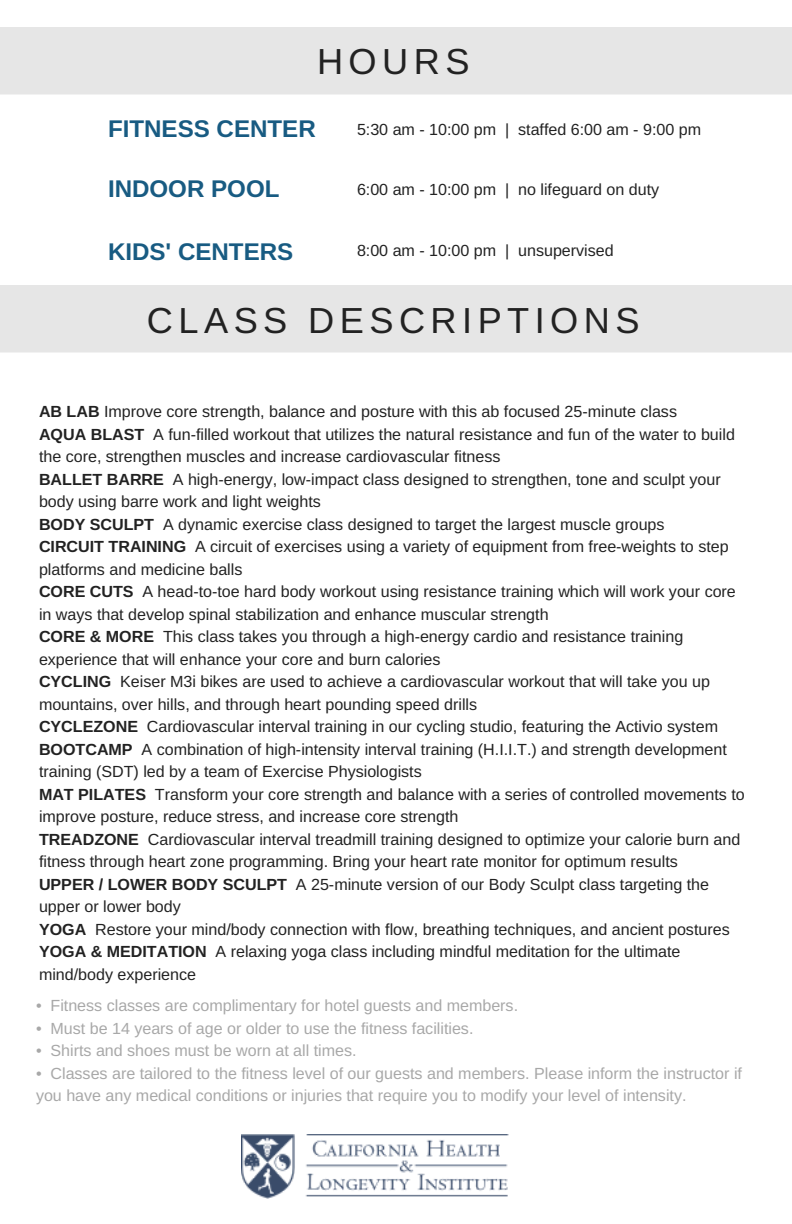
<style>
.page{position:relative;width:792px;height:1224px;background:#fff}
.page>*{position:absolute;margin:0;border:0;box-sizing:border-box;transform-origin:0 0}
.t1{font:36.2px "Arimo";letter-spacing:.15em;color:#222}
.t2{font:700 24.2px "Arimo";color:#185b82}
.t3{font:16px/22.4px "Arimo";color:#222}
.t4{font:16px/22.4px "Arimo";color:#a8a8a8}
.s1{font-weight:700}
</style>
<div class="page">
<div style="left:0;top:27px;width:792px;height:67px;background:#e6e6e6"></div>
<div style="left:0;top:285px;width:792px;height:67px;background:#e6e6e6"></div>
<img style="left:242px;top:1134px;width:266px;height:64px">
<h1 class="t1" style="left:317px;top:41px;width:154px">HOURS</h1>
<h2 class="t2" style="left:108px;top:115px;width:209px">FITNESS CENTER</h2>
<p class="t3" style="left:357px;top:118px;width:346px">5:30 am - 10:00 pm | staffed 6:00 am - 9:00 pm</p>
<h2 class="t2" style="left:108px;top:175px;width:173px">INDOOR POOL</h2>
<p class="t3" style="left:357px;top:178px;width:304px">6:00 am - 10:00 pm | no lifeguard on duty</p>
<h2 class="t2" style="left:108px;top:238px;width:187px">KIDS' CENTERS</h2>
<p class="t3" style="left:357px;top:240px;width:258px">8:00 am - 10:00 pm | unsupervised</p>
<h1 class="t1" style="left:147px;top:300px;width:494px">CLASS DESCRIPTIONS</h1>
<p class="t3" style="left:39px;top:400px;width:707px"><span class="s1">AB LAB</span> Improve core strength, balance and posture with this ab focused 25-minute class<br><span class="s1">AQUA BLAST</span> A fun-filled workout that utilizes the natural resistance and fun of the water to build the core, strengthen muscles and increase cardiovascular fitness<br><span class="s1">BALLET BARRE</span> A high-energy, low-impact class designed to strengthen, tone and sculpt your body using barre work and light weights<br><span class="s1">BODY SCULPT</span> A dynamic exercise class designed to target the largest muscle groups<br><span class="s1">CIRCUIT TRAINING</span> A circuit of exercises using a variety of equipment from free-weights to step platforms and medicine balls<br><span class="s1">CORE CUTS</span> A head-to-toe hard body workout using resistance training which will work your core in ways that develop spinal stabilization and enhance muscular strength<br><span class="s1">CORE &amp; MORE</span> This class takes you through a high-energy cardio and resistance training experience that will enhance your core and burn calories<br><span class="s1">CYCLING</span> Keiser M3i bikes are used to achieve a cardiovascular workout that will take you up mountains, over hills, and through heart pounding speed drills<br><span class="s1">CYCLEZONE</span> Cardiovascular interval training in our cycling studio, featuring the Activio system <span class="s1">BOOTCAMP</span> A combination of high-intensity interval training (H.I.I.T.) and strength development training (SDT) led by a team of Exercise Physiologists<br><span class="s1">MAT PILATES</span> Transform your core strength and balance with a series of controlled movements to improve posture, reduce stress, and increase core strength<br><span class="s1">TREADZONE</span> Cardiovascular interval treadmill training designed to optimize your calorie burn and fitness through heart zone programming. Bring your heart rate monitor for optimum results<br><span class="s1">UPPER / LOWER BODY SCULPT</span> A 25-minute version of our Body Sculpt class targeting the upper or lower body<br><span class="s1">YOGA</span> Restore your mind/body connection with flow, breathing techniques, and ancient postures <span class="s1">YOGA &amp; MEDITATION</span> A relaxing yoga class including mindful meditation for the ultimate mind/body experience</p>
<p class="t4" style="left:36px;top:994px;width:484px">• Fitness classes are complimentary for hotel guests and members.</p>
<p class="t4" style="left:36px;top:1017px;width:439px">• Must be 14 years of age or older to use the fitness facilities.</p>
<p class="t4" style="left:36px;top:1039px;width:322px">• Shirts and shoes must be worn at all times.</p>
<p class="t4" style="left:36px;top:1062px;width:708px">• Classes are tailored to the fitness level of our guests and members. Please inform the instructor if you have any medical conditions or injuries that require you to modify your level of intensity.</p>
</div>
